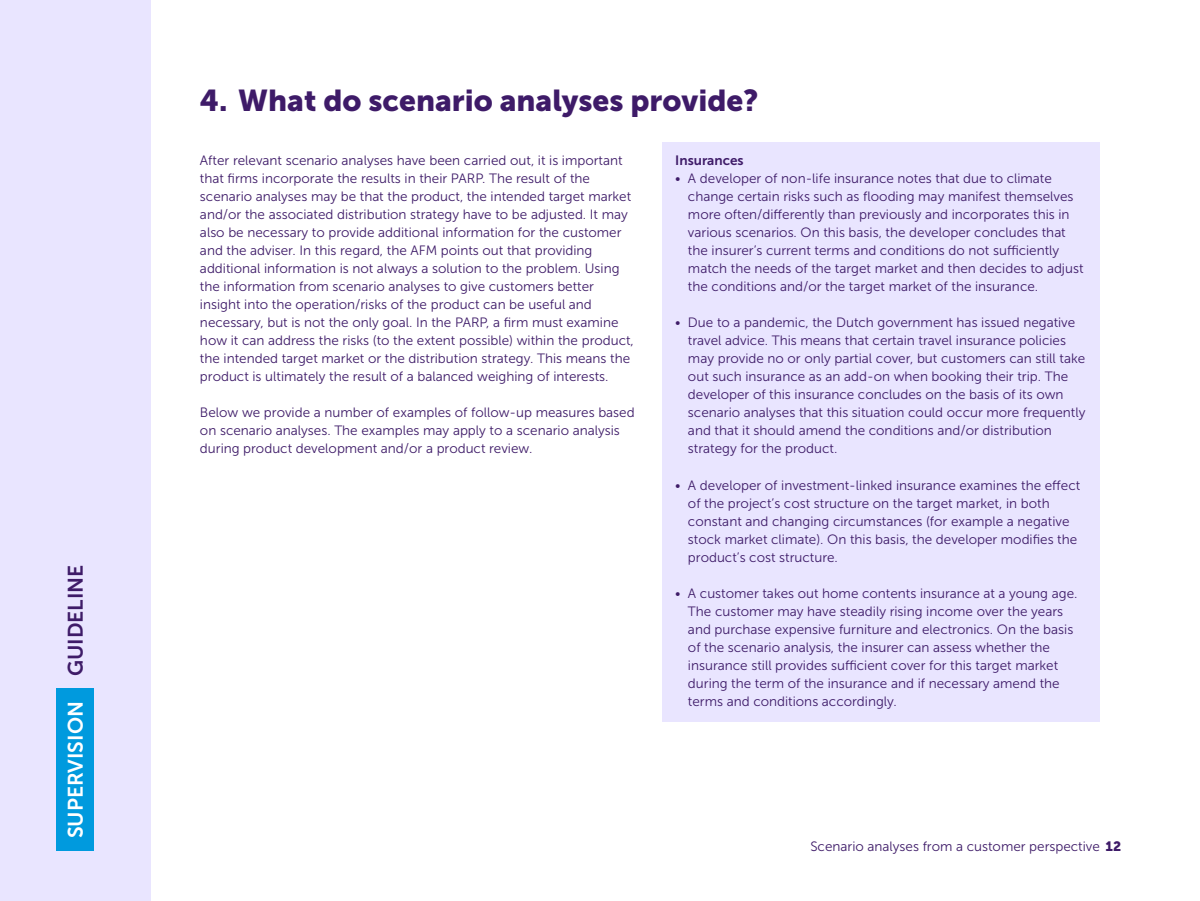
<style>
.page{position:relative;width:1200px;height:901px;background:#fff}
.page>*{position:absolute;margin:0;border:0;box-sizing:border-box;transform-origin:0 0}
.H1_Hoofdstukkop_NR{font:30px "Museo Sans 900";color:#3e1b68}
.t1{font:21px "Museo Sans 700";color:#fff}
.P_Platte_tekst{font:13.5px/18px "Museo Sans 300";color:#3e1b68}
.H2_Kaderkop{font:13.5px "Museo Sans 700";color:#3e1b68}
.s1{color:#3e1b68}
.s2{font-family:"Museo Sans 900"}
</style>
<div class="page">
<div style="left:0;top:0;width:150px;height:900px;background:#e9e5ff"></div>
<div style="left:56px;top:688px;width:38px;height:162px;background:#009ade"></div>
<div style="left:662px;top:142px;width:438px;height:39px;background:#e9e5ff"></div>
<div style="left:662px;top:160px;width:438px;height:165px;background:#e9e5ff"></div>
<div style="left:662px;top:304px;width:438px;height:183px;background:#e9e5ff"></div>
<div style="left:662px;top:466px;width:438px;height:129px;background:#e9e5ff"></div>
<div style="left:662px;top:574px;width:438px;height:147px;background:#e9e5ff"></div>
<h2 class="t1" style="left:64px;top:837px;width:275px;rotate:-90deg">SUPERVISION <span class="s1">GUIDELINE</span></h2>
<h1 class="H1_Hoofdstukkop_NR" style="left:200px;top:83px;width:560px">4. What do scenario analyses provide?</h1>
<p class="P_Platte_tekst" style="left:200px;top:151px;width:435px">After relevant scenario analyses have been carried out, it is important that firms incorporate the results in their PARP. The result of the scenario analyses may be that the product, the intended target market and/or the associated distribution strategy have to be adjusted. It may also be necessary to provide additional information for the customer and the adviser. In this regard, the AFM points out that providing additional information is not always a solution to the problem. Using the information from scenario analyses to give customers better insight into the operation/risks of the product can be useful and necessary, but is not the only goal. In the PARP, a firm must examine how it can address the risks (to the extent possible) within the product, the intended target market or the distribution strategy. This means the product is ultimately the result of a balanced weighing of interests.</p>
<p class="P_Platte_tekst" style="left:200px;top:403px;width:436px">Below we provide a number of examples of follow-up measures based on scenario analyses. The examples may apply to a scenario analysis during product development and/or a product review.</p>
<h2 class="H2_Kaderkop" style="left:675px;top:153px;width:70px">Insurances</h2>
<p class="P_Platte_tekst" style="left:688px;top:169px;width:397px;text-indent:-13px">• A developer of non-life insurance notes that due to climate change certain risks such as flooding may manifest themselves more often/differently than previously and incorporates this in various scenarios. On this basis, the developer concludes that the insurer’s current terms and conditions do not sufficiently match the needs of the target market and then decides to adjust the conditions and/or the target market of the insurance.</p>
<p class="P_Platte_tekst" style="left:688px;top:313px;width:399px;text-indent:-13px">• Due to a pandemic, the Dutch government has issued negative travel advice. This means that certain travel insurance policies may provide no or only partial cover, but customers can still take out such insurance as an add-on when booking their trip. The developer of this insurance concludes on the basis of its own scenario analyses that this situation could occur more frequently and that it should amend the conditions and/or distribution strategy for the product.</p>
<p class="P_Platte_tekst" style="left:688px;top:475px;width:394px;text-indent:-13px">• A developer of investment-linked insurance examines the effect of the project’s cost structure on the target market, in both constant and changing circumstances (for example a negative stock market climate). On this basis, the developer modifies the product’s cost structure.</p>
<p class="P_Platte_tekst" style="left:688px;top:583px;width:391px;text-indent:-13px">• A customer takes out home contents insurance at a young age.<br>The customer may have steadily rising income over the years and purchase expensive furniture and electronics. On the basis of the scenario analysis, the insurer can assess whether the insurance still provides sufficient cover for this target market during the term of the insurance and if necessary amend the terms and conditions accordingly.</p>
<p class="P_Platte_tekst" style="left:810px;top:836px;width:312px">Scenario analyses from a customer perspective <span class="s2">12</span></p>
</div>
